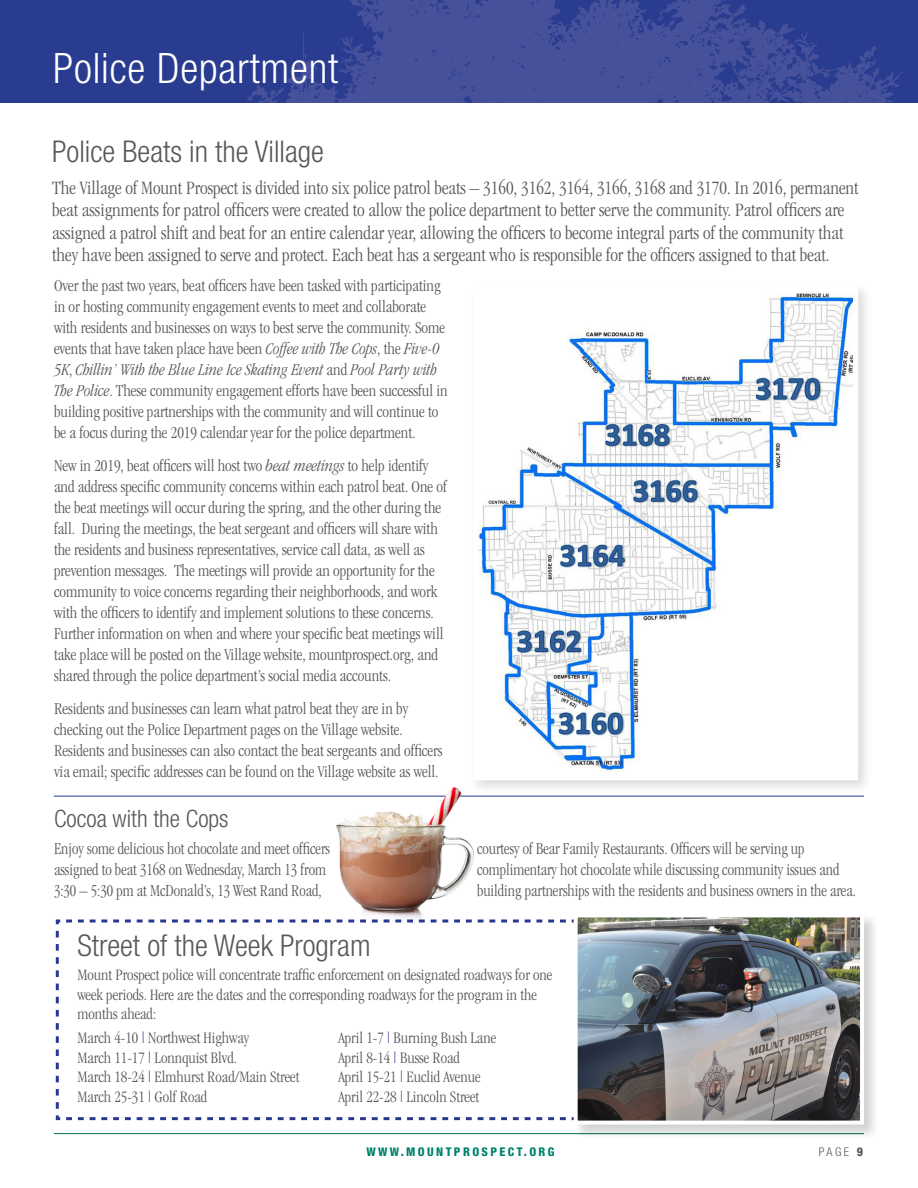
<style>
.page{position:relative;width:918px;height:1188px;background:#fff}
.page>*{position:absolute;margin:0;border:0;box-sizing:border-box;transform-origin:0 0}
.t1{font:300 condensed 42px "Helvetica Neue";letter-spacing:.02em;color:#fff}
.t2{font:300 condensed 30px "Helvetica Neue LT Std";color:#57585a}
.t3{font:300 condensed 24px "Helvetica Neue LT Std";color:#57585a}
.t4{font:300 condensed 19.5px/22.5px "Garamond";color:#57585a}
.t5{font:300 condensed 17.25px/21px "Garamond";color:#57585a}
.t6{font:300 condensed 17.25px/21px "Garamond";color:#57585a;scale:.95 1}
.t7{font:300 condensed 16.5px/19.5px "Garamond";color:#57585a}
.t8{font:800 condensed 12px "Helvetica Neue LT Std";letter-spacing:.2em;color:#00826b}
.t9{font:300 condensed 12px "Helvetica Neue LT Std";color:#57585a}
.s1{font-style:italic}
.s2{color:#4f559f}
.s3{font-weight:800}
</style>
<div class="page">
<hr style="left:54px;top:1133px;width:810px;height:1px;background:#006e53">
<img style="left:336px;top:787px;width:138px;height:131px">
<img style="left:0;top:0;width:918px;height:103px">
<svg style="left:55px;top:918px;width:518px;height:203px"></svg>
<hr style="left:54px;top:796px;width:391px;height:1px;background:#283890">
<div style="left:573px;top:913px;width:307px;height:227px;background:#231f20;opacity:.2"></div>
<img style="left:579px;top:919px;width:280px;height:201px">
<div style="left:574px;top:914px;width:290px;height:211px;border:4px solid #fff"></div>
<div style="left:469px;top:282px;width:404px;height:513px;background:#231f20;opacity:.16"></div>
<img style="left:479px;top:292px;width:373px;height:482px">
<hr style="left:460px;top:796px;width:404px;height:1px;background:#283890">
<p class="t1" style="left:53px;top:44px;width:287px">Police Department</p>
<p class="t2" style="left:52px;top:135px;width:273px">Police Beats in the Village</p>
<p class="t4" style="left:52px;top:177px;width:808px">The Village of Mount Prospect is divided into six police patrol beats – 3160, 3162, 3164, 3166, 3168 and 3170. In 2016, permanent beat assignments for patrol officers were created to allow the police department to better serve the community. Patrol officers are assigned a patrol shift and beat for an entire calendar year, allowing the officers to become integral parts of the community that they have been assigned to serve and protect. Each beat has a sergeant who is responsible for the officers assigned to that beat.</p>
<p class="t5" style="left:54px;top:275px;width:395px">Over the past two years, beat officers have been tasked with participating in or hosting community engagement events to meet and collaborate with residents and businesses on ways to best serve the community. Some events that have taken place have been <span class="s1">Coffee with The Cops</span>, the <span class="s1">Five-0<br>5K</span>, <span class="s1">Chillin’ With the Blue Line Ice Skating Event</span> and <span class="s1">Pool Party with The Police</span>. These community engagement efforts have been successful in building positive partnerships with the community and will continue to be a focus during the 2019 calendar year for the police department.</p>
<p class="t5" style="left:54px;top:455px;width:394px">New in 2019, beat officers will host two <span class="s1">beat meetings</span> to help identify and address specific community concerns within each patrol beat. One of the beat meetings will occur during the spring, and the other during the fall. During the meetings, the beat sergeant and officers will share with the residents and business representatives, service call data, as well as prevention messages. The meetings will provide an opportunity for the community to voice concerns regarding their neighborhoods, and work with the officers to identify and implement solutions to these concerns.<br>Further information on when and where your specific beat meetings will take place will be posted on the Village website, mountprospect.org, and shared through the police department’s social media accounts.</p>
<p class="t5" style="left:54px;top:698px;width:390px">Residents and businesses can learn what patrol beat they are in by checking out the Police Department pages on the Village website.<br>Residents and businesses can also contact the beat sergeants and officers via email; specific addresses can be found on the Village website as well.</p>
<p class="t3" style="left:54px;top:805px;width:176px">Cocoa with the Cops</p>
<p class="t6" style="left:54px;top:838px;width:292px">Enjoy some delicious hot chocolate and meet officers assigned to beat 3168 on Wednesday, March 13 from<br>3:30 – 5:30 pm at McDonald’s, 13 West Rand Road,</p>
<p class="t6" style="left:477px;top:838px;width:400px">courtesy of Bear Family Restaurants. Officers will be serving up complimentary hot chocolate while discussing community issues and building partnerships with the residents and business owners in the area.</p>
<p class="t2" style="left:77px;top:928px;width:295px">Street of the Week Program</p>
<p class="t7" style="left:77px;top:965px;width:477px">Mount Prospect police will concentrate traffic enforcement on designated roadways for one week periods. Here are the dates and the corresponding roadways for the program in the months ahead:</p>
<p class="t7" style="left:77px;top:1028px;width:174px">March 4-10 <span class="s2">|</span> Northwest Highway</p>
<p class="t7" style="left:338px;top:1028px;width:159px">April 1-7 <span class="s2">|</span> Burning Bush Lane</p>
<p class="t7" style="left:77px;top:1048px;width:161px">March 11-17 <span class="s2">|</span> Lonnquist Blvd.</p>
<p class="t7" style="left:338px;top:1048px;width:123px">April 8-14 <span class="s2">|</span> Busse Road</p>
<p class="t7" style="left:77px;top:1067px;width:224px">March 18-24 <span class="s2">|</span> Elmhurst Road/Main Street</p>
<p class="t7" style="left:338px;top:1067px;width:144px">April 15-21 <span class="s2">|</span> Euclid Avenue</p>
<p class="t7" style="left:77px;top:1087px;width:131px">March 25-31 <span class="s2">|</span> Golf Road</p>
<p class="t7" style="left:338px;top:1087px;width:142px">April 22-28 <span class="s2">|</span> Lincoln Street</p>
<p class="t8" style="left:366px;top:1144px;width:190px">WWW.MOUNTPROSPECT.ORG</p>
<p class="t9" style="left:819px;top:1145px;width:46px">PAGE <span class="s3">9</span></p>
</div>
